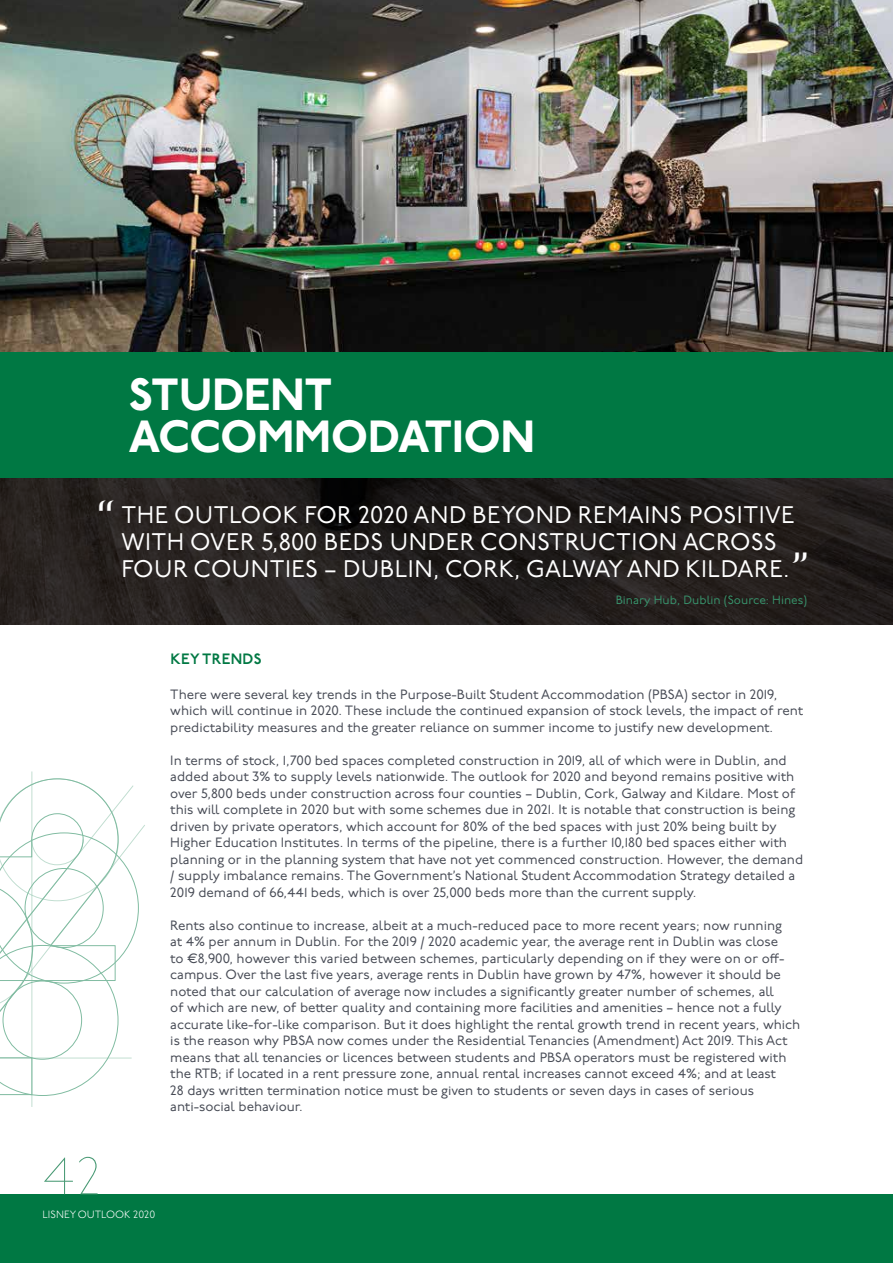
<style>
.page{position:relative;width:893px;height:1263px;background:#fff}
.page>*{position:absolute;margin:0;border:0;box-sizing:border-box;transform-origin:0 0}
.t1{font:100 52.5px "P22 Underground";color:#489974}
.t2{font:800 45px/42px "P22 Underground";color:#fff}
.t3{font:45px "P22 Underground";color:#fff}
.t4{font:24px/27px "P22 Underground";letter-spacing:.02em;color:#fff}
.t5{font:600 15px "P22 Underground";letter-spacing:.02em;color:#007843}
.t6{font:13.5px/16.5px "P22 Underground";color:#474b55}
.t7{font:12px "P22 Underground";color:#38936c}
.t8{font:300 10.5px "P22 Underground";color:#fff}
.s1{font-size:45px}
</style>
<div class="page">
<img style="left:0;top:0;width:893px;height:352px">
<svg style="left:0;top:477px;width:893px;height:147px;background:#231f1d"></svg>
<div style="left:0;top:352px;width:893px;height:125px;background:#007843"></div>
<hr style="left:32px;top:771px;width:1px;height:336px;background:#007843">
<svg style="left:0;top:777px;width:139px;height:319px"></svg>
<div style="left:0;top:1194px;width:893px;height:69px;background:#007843"></div>
<h2 class="t2" style="left:129px;top:375px;width:408px">STUDENT<br>ACCOMMODATION</h2>
<h2 class="t3" style="left:95px;top:491px;width:21px">‘‘</h2>
<h3 class="t4" style="left:121px;top:502px;width:690px">THE OUTLOOK FOR 2020 AND BEYOND REMAINS POSITIVE<br>WITH OVER 5,800 BEDS UNDER CONSTRUCTION ACROSS<br>FOUR COUNTIES – DUBLIN, CORK, GALWAY AND KILDARE.<span class="s1">”</span></h3>
<p class="t7" style="left:616px;top:593px;width:193px">Binary Hub, Dublin (Source: Hines)</p>
<h1 class="t1" style="left:43px;top:1147px;width:62px">42</h1>
<p class="t5" style="left:170px;top:651px;width:93px">KEY TRENDS</p>
<p class="t6" style="left:170px;top:687px;width:634px">There were several key trends in the Purpose-Built Student Accommodation (PBSA) sector in 2019, which will continue in 2020. These include the continued expansion of stock levels, the impact of rent predictability measures and the greater reliance on summer income to justify new development.</p>
<p class="t6" style="left:170px;top:753px;width:634px">In terms of stock, 1,700 bed spaces completed construction in 2019, all of which were in Dublin, and added about 3% to supply levels nationwide. The outlook for 2020 and beyond remains positive with over 5,800 beds under construction across four counties – Dublin, Cork, Galway and Kildare. Most of this will complete in 2020 but with some schemes due in 2021. It is notable that construction is being driven by private operators, which account for 80% of the bed spaces with just 20% being built by Higher Education Institutes. In terms of the pipeline, there is a further 10,180 bed spaces either with planning or in the planning system that have not yet commenced construction. However, the demand / supply imbalance remains. The Government’s National Student Accommodation Strategy detailed a 2019 demand of 66,441 beds, which is over 25,000 beds more than the current supply.</p>
<p class="t6" style="left:170px;top:917px;width:631px">Rents also continue to increase, albeit at a much-reduced pace to more recent years; now running<br>at 4% per annum in Dublin. For the 2019 / 2020 academic year, the average rent in Dublin was close<br>to €8,900, however this varied between schemes, particularly depending on if they were on or off&shy;campus. Over the last five years, average rents in Dublin have grown by 47%, however it should be noted that our calculation of average now includes a significantly greater number of schemes, all<br>of which are new, of better quality and containing more facilities and amenities – hence not a fully accurate like-for-like comparison. But it does highlight the rental growth trend in recent years, which is the reason why PBSA now comes under the Residential Tenancies (Amendment) Act 2019. This Act means that all tenancies or licences between students and PBSA operators must be registered with the RTB; if located in a rent pressure zone, annual rental increases cannot exceed 4%; and at least<br>28 days written termination notice must be given to students or seven days in cases of serious anti-social behaviour.</p>
<p class="t8" style="left:43px;top:1209px;width:114px">LISNEY OUTLOOK 2020</p>
</div>
